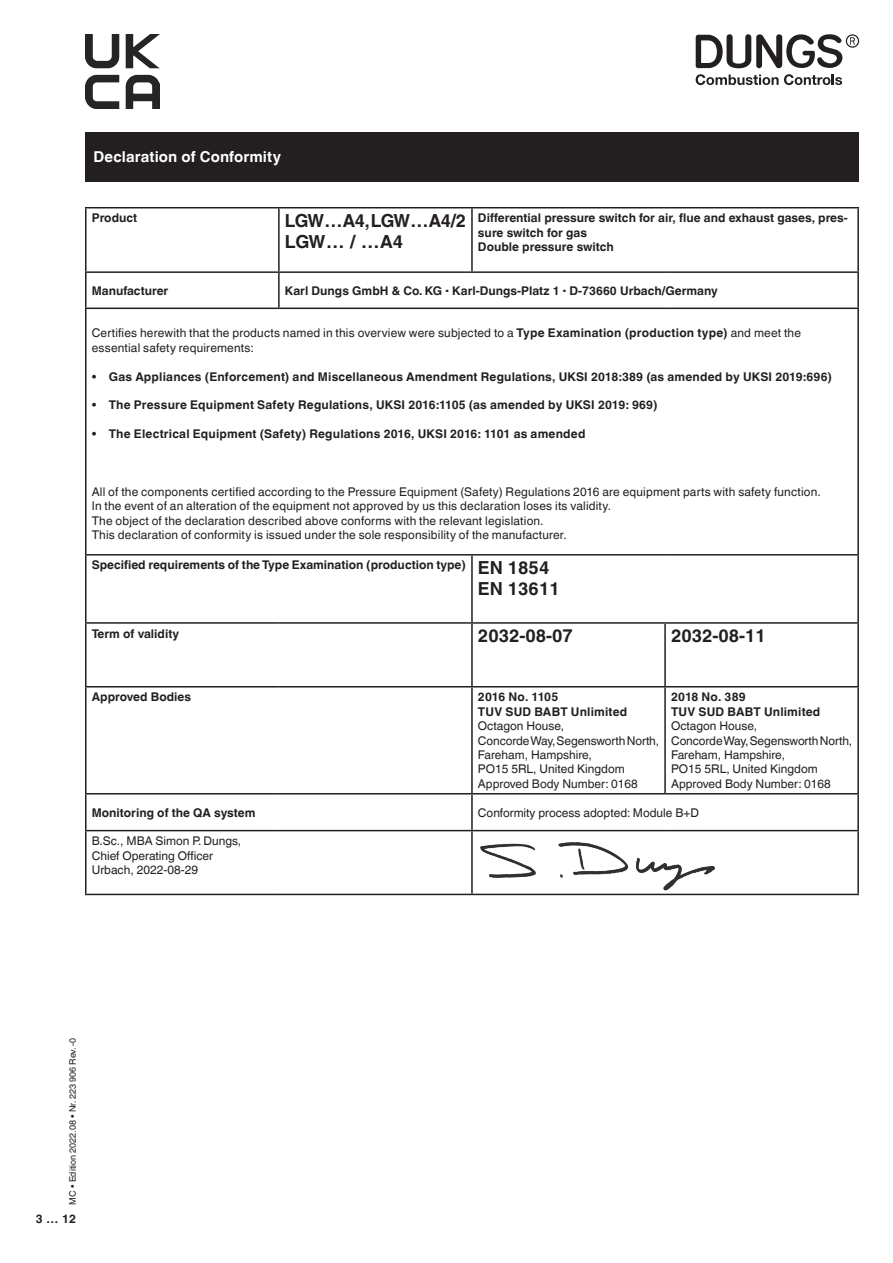
<style>
.page{position:relative;width:893px;height:1263px;background:#fff}
.page>*{position:absolute;margin:0;border:0;box-sizing:border-box;transform-origin:0 0}
.t1{font:700 18px "Helvetica World";color:#231f20}
.t2{font:700 18px "Helvetica World";letter-spacing:-.03em;color:#231f20}
.Ü-Abschnitte{font:700 15px "Helvetica World";letter-spacing:.01em;color:#fff}
._10p-leicht{font:12px "Helvetica World";letter-spacing:.01em;color:#231f20}
._10p-leicht-2{font:700 12px/14.4px "Helvetica World";color:#231f20}
.t3{font:9px "Helvetica World";color:#231f20}
.s1{font-weight:400}
.s2{font-weight:700}
</style>
<div class="page">
<div style="left:85px;top:132px;width:774px;height:49px;background:#231f20"></div>
<svg style="left:87px;top:208px;width:770px;height:622px"></svg>
<hr style="left:85px;top:207px;width:194px;height:1px;background:#231f20">
<hr style="left:85px;top:208px;width:2px;height:63px;background:#231f20">
<hr style="left:279px;top:207px;width:193px;height:1px;background:#231f20">
<hr style="left:278px;top:208px;width:2px;height:63px;background:#231f20">
<hr style="left:472px;top:207px;width:193px;height:1px;background:#231f20">
<hr style="left:471px;top:208px;width:2px;height:63px;background:#231f20">
<hr style="left:665px;top:207px;width:194px;height:1px;background:#231f20">
<hr style="left:857px;top:208px;width:2px;height:63px;background:#231f20">
<hr style="left:85px;top:271px;width:194px;height:2px;background:#231f20">
<hr style="left:85px;top:273px;width:2px;height:35px;background:#231f20">
<hr style="left:279px;top:271px;width:193px;height:2px;background:#231f20">
<hr style="left:278px;top:273px;width:2px;height:35px;background:#231f20">
<hr style="left:472px;top:271px;width:193px;height:2px;background:#231f20">
<hr style="left:665px;top:271px;width:194px;height:2px;background:#231f20">
<hr style="left:857px;top:273px;width:2px;height:35px;background:#231f20">
<hr style="left:85px;top:308px;width:194px;height:1px;background:#231f20">
<hr style="left:85px;top:309px;width:2px;height:245px;background:#231f20">
<hr style="left:279px;top:308px;width:193px;height:1px;background:#231f20">
<hr style="left:472px;top:308px;width:193px;height:1px;background:#231f20">
<hr style="left:665px;top:308px;width:194px;height:1px;background:#231f20">
<hr style="left:857px;top:309px;width:2px;height:245px;background:#231f20">
<hr style="left:85px;top:554px;width:194px;height:1px;background:#231f20">
<hr style="left:85px;top:555px;width:2px;height:67px;background:#231f20">
<hr style="left:279px;top:554px;width:193px;height:1px;background:#231f20">
<hr style="left:472px;top:554px;width:193px;height:1px;background:#231f20">
<hr style="left:471px;top:555px;width:2px;height:67px;background:#231f20">
<hr style="left:665px;top:554px;width:194px;height:1px;background:#231f20">
<hr style="left:857px;top:555px;width:2px;height:67px;background:#231f20">
<hr style="left:85px;top:622px;width:194px;height:2px;background:#231f20">
<hr style="left:85px;top:624px;width:2px;height:62px;background:#231f20">
<hr style="left:279px;top:622px;width:193px;height:2px;background:#231f20">
<hr style="left:472px;top:622px;width:193px;height:2px;background:#231f20">
<hr style="left:471px;top:624px;width:2px;height:62px;background:#231f20">
<hr style="left:665px;top:622px;width:194px;height:2px;background:#231f20">
<hr style="left:664px;top:624px;width:2px;height:62px;background:#231f20">
<hr style="left:857px;top:624px;width:2px;height:62px;background:#231f20">
<hr style="left:85px;top:686px;width:194px;height:1px;background:#231f20">
<hr style="left:85px;top:687px;width:2px;height:106px;background:#231f20">
<hr style="left:279px;top:686px;width:193px;height:1px;background:#231f20">
<hr style="left:472px;top:686px;width:193px;height:1px;background:#231f20">
<hr style="left:471px;top:687px;width:2px;height:106px;background:#231f20">
<hr style="left:665px;top:686px;width:194px;height:1px;background:#231f20">
<hr style="left:664px;top:687px;width:2px;height:106px;background:#231f20">
<hr style="left:857px;top:687px;width:2px;height:106px;background:#231f20">
<hr style="left:85px;top:793px;width:194px;height:1px;background:#231f20">
<hr style="left:85px;top:794px;width:2px;height:36px;background:#231f20">
<hr style="left:279px;top:793px;width:193px;height:1px;background:#231f20">
<hr style="left:472px;top:793px;width:193px;height:1px;background:#231f20">
<hr style="left:471px;top:794px;width:2px;height:36px;background:#231f20">
<hr style="left:665px;top:793px;width:194px;height:1px;background:#231f20">
<hr style="left:857px;top:794px;width:2px;height:36px;background:#231f20">
<hr style="left:85px;top:830px;width:194px;height:1px;background:#231f20">
<hr style="left:85px;top:831px;width:2px;height:63px;background:#231f20">
<hr style="left:279px;top:830px;width:193px;height:1px;background:#231f20">
<hr style="left:472px;top:830px;width:193px;height:1px;background:#231f20">
<hr style="left:471px;top:831px;width:2px;height:63px;background:#231f20">
<hr style="left:665px;top:830px;width:194px;height:1px;background:#231f20">
<hr style="left:857px;top:831px;width:2px;height:63px;background:#231f20">
<hr style="left:85px;top:894px;width:194px;height:1px;background:#231f20">
<hr style="left:279px;top:894px;width:193px;height:1px;background:#231f20">
<hr style="left:472px;top:894px;width:193px;height:1px;background:#231f20">
<hr style="left:665px;top:894px;width:194px;height:1px;background:#231f20">
<svg style="left:696px;top:74px;width:146px;height:11px"></svg>
<svg style="left:696px;top:34px;width:163px;height:34px"></svg>
<img style="left:85px;top:34px;width:74px;height:74px">
<img style="left:476px;top:842px;width:242px;height:53px">
<p class="Ü-Abschnitte" style="left:94px;top:148px;width:189px">Declaration of Conformity</p>
<p class="_10p-leicht-2" style="left:92px;top:211px;width:47px">Product</p>
<p class="t2" style="left:285px;top:210px;width:183px">LGW…A4, LGW…A4/2</p>
<p class="t1" style="left:285px;top:231px;width:120px">LGW… / …A4</p>
<p class="_10p-leicht-2" style="left:478px;top:211px;width:371px">Differential pressure switch for air, flue and exhaust gases, pres&shy;sure switch for gas</p>
<p class="_10p-leicht-2" style="left:478px;top:240px;width:137px">Double pressure switch</p>
<p class="_10p-leicht-2" style="left:92px;top:283px;width:78px">Manufacturer</p>
<p class="_10p-leicht-2" style="left:285px;top:283px;width:434px">Karl Dungs GmbH &amp; Co. KG <span class="s1">▪</span> Karl-Dungs-Platz 1 <span class="s1">▪</span> D-73660 Urbach/Germany</p>
<p class="_10p-leicht" style="left:92px;top:326px;width:711px">Certifies herewith that the products named in this overview were subjected to a <span class="s2">Type Examination (production type)</span> and meet the</p>
<p class="_10p-leicht" style="left:92px;top:341px;width:163px">essential safety requirements:</p>
<p class="_10p-leicht-2" style="left:92px;top:369px;width:742px">• Gas Appliances (Enforcement) and Miscellaneous Amendment Regulations, UKSI 2018:389 (as amended by UKSI 2019:696)</p>
<p class="_10p-leicht-2" style="left:92px;top:398px;width:567px">• The Pressure Equipment Safety Regulations, UKSI 2016:1105 (as amended by UKSI 2019: 969)</p>
<p class="_10p-leicht-2" style="left:92px;top:427px;width:495px">• The Electrical Equipment (Safety) Regulations 2016, UKSI 2016: 1101 as amended</p>
<p class="_10p-leicht" style="left:92px;top:485px;width:730px">All of the components certified according to the Pressure Equipment (Safety) Regulations 2016 are equipment parts with safety function.</p>
<p class="_10p-leicht" style="left:92px;top:499px;width:521px">In the event of an alteration of the equipment not approved by us this declaration loses its validity.</p>
<p class="_10p-leicht" style="left:92px;top:513px;width:453px">The object of the declaration described above conforms with the relevant legislation.</p>
<p class="_10p-leicht" style="left:92px;top:528px;width:476px">This declaration of conformity is issued under the sole responsibility of the manufacturer.</p>
<p class="_10p-leicht-2" style="left:92px;top:558px;width:376px">Specified requirements of the Type Examination (production type)</p>
<p class="t1" style="left:478px;top:557px;width:73px">EN 1854</p>
<p class="t1" style="left:478px;top:579px;width:83px">EN 13611</p>
<p class="_10p-leicht-2" style="left:92px;top:626px;width:89px">Term of validity</p>
<p class="t1" style="left:478px;top:625px;width:96px">2032-08-07</p>
<p class="t1" style="left:671px;top:625px;width:96px">2032-08-11</p>
<p class="_10p-leicht-2" style="left:92px;top:690px;width:101px">Approved Bodies</p>
<p class="_10p-leicht-2" style="left:478px;top:690px;width:82px">2016 No. 1105</p>
<p class="_10p-leicht-2" style="left:478px;top:704px;width:151px">TUV SUD BABT Unlimited</p>
<p class="_10p-leicht" style="left:478px;top:719px;width:88px">Octagon House,</p>
<p class="_10p-leicht" style="left:478px;top:733px;width:183px">Concorde Way, Segensworth North,</p>
<p class="_10p-leicht" style="left:478px;top:748px;width:116px">Fareham, Hampshire,</p>
<p class="_10p-leicht" style="left:478px;top:762px;width:148px">PO15 5RL, United Kingdom</p>
<p class="_10p-leicht" style="left:478px;top:777px;width:161px">Approved Body Number: 0168</p>
<p class="_10p-leicht-2" style="left:671px;top:690px;width:76px">2018 No. 389</p>
<p class="_10p-leicht-2" style="left:671px;top:704px;width:151px">TUV SUD BABT Unlimited</p>
<p class="_10p-leicht" style="left:671px;top:719px;width:88px">Octagon House,</p>
<p class="_10p-leicht" style="left:671px;top:733px;width:183px">Concorde Way, Segensworth North,</p>
<p class="_10p-leicht" style="left:671px;top:748px;width:116px">Fareham, Hampshire,</p>
<p class="_10p-leicht" style="left:671px;top:762px;width:148px">PO15 5RL, United Kingdom</p>
<p class="_10p-leicht" style="left:671px;top:777px;width:161px">Approved Body Number: 0168</p>
<p class="_10p-leicht-2" style="left:92px;top:805px;width:165px">Monitoring of the QA system</p>
<p class="_10p-leicht" style="left:478px;top:805px;width:223px">Conformity process adopted: Module B+D</p>
<p class="_10p-leicht" style="left:92px;top:834px;width:151px">B.Sc., MBA Simon P. Dungs,</p>
<p class="_10p-leicht" style="left:92px;top:848px;width:123px">Chief Operating Officer</p>
<p class="_10p-leicht" style="left:92px;top:863px;width:108px">Urbach, 2022-08-29</p>
<p class="t3" style="left:67px;top:1204px;width:168px;rotate:-90deg">MC • Edition 2022.08 • Nr. 223 906 Rev. -0</p>
<p class="_10p-leicht-2" style="left:36px;top:1212px;width:42px">3 … 12</p>
</div>
